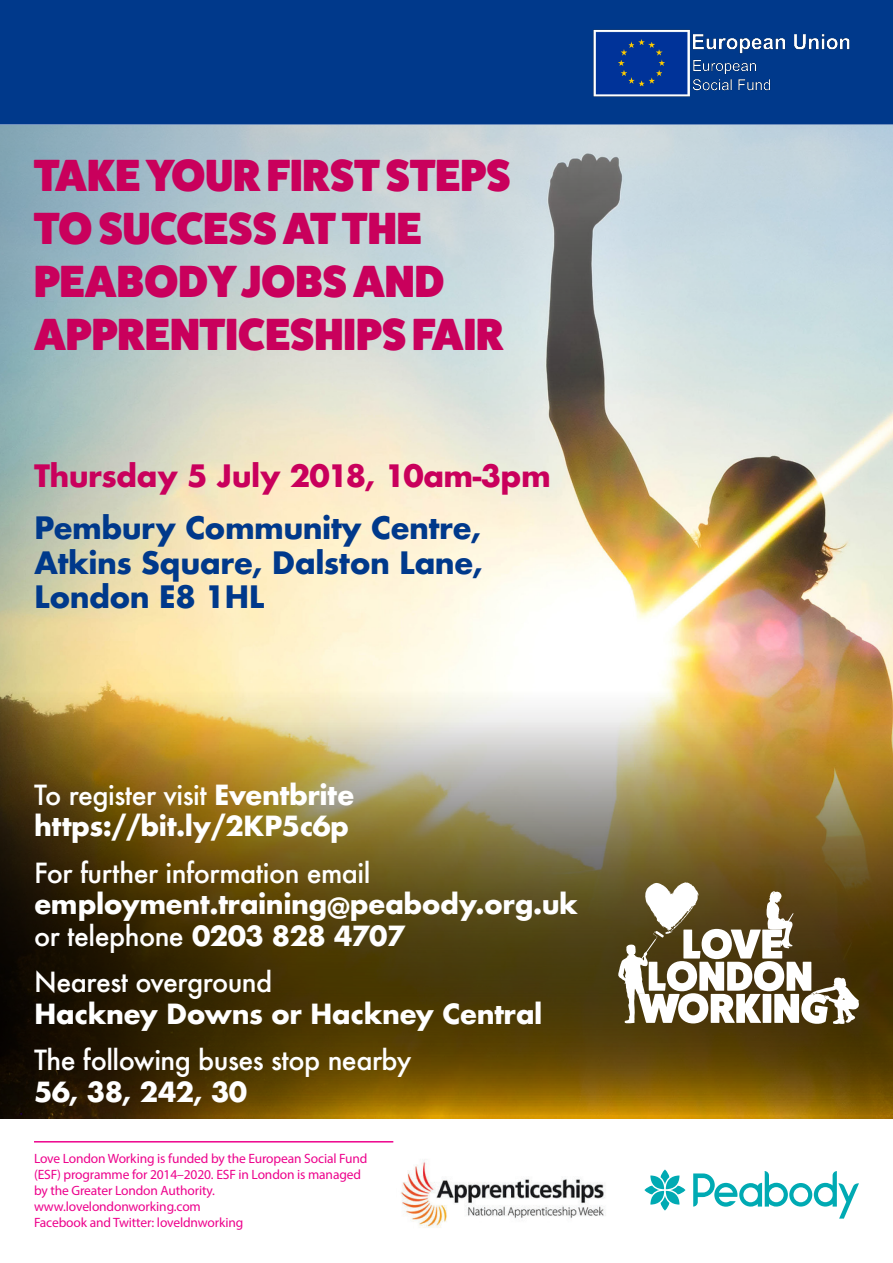
<style>
.page{position:relative;width:893px;height:1263px;background:#fff}
.page>*{position:absolute;margin:0;border:0;box-sizing:border-box;transform-origin:0 0}
.t1{font:45.15px "Fat Frank";color:#c9005c}
.t2{font:700 30px "Futura";letter-spacing:-.02em;color:#00398b}
.t3{font:700 30px "Futura";letter-spacing:-.02em;color:#c9005c}
.t4{font:700 27px/31.5px "Futura";letter-spacing:-.02em;color:#fff}
.t5{font:500 27px/31.5px "Futura";letter-spacing:-.02em;color:#fff}
.t6{font:13.5px/16.2px "Myriad Pro";letter-spacing:-.01em;color:#ed028c}
.s1{font-weight:700}
.s2{font-weight:500}
</style>
<div class="page">
<img style="left:0;top:552px;width:893px;height:139px">
<div style="left:0;top:0;width:893px;height:124px;background:#00398b"></div>
<img style="left:401px;top:1159px;width:205px;height:69px">
<hr style="left:34px;top:1141px;width:359px;height:1px;background:#ed028c">
<img style="left:594px;top:30px;width:256px;height:66px">
<svg style="left:693px;top:1171px;width:166px;height:47px"></svg>
<svg style="left:644px;top:1169px;width:41px;height:41px"></svg>
<svg style="left:0;top:691px;width:893px;height:32px"></svg>
<img style="left:0;top:723px;width:893px;height:395px">
<svg style="left:0;top:124px;width:893px;height:428px;background:#c3ccc6"></svg>
<svg style="left:618px;top:882px;width:241px;height:142px"></svg>
<p class="t1" style="left:34px;top:148px;width:478px">TAKE YOUR FIRST STEPS</p>
<p class="t1" style="left:34px;top:201px;width:389px">TO SUCCESS AT THE</p>
<p class="t1" style="left:34px;top:254px;width:412px">PEABODY JOBS AND</p>
<p class="t1" style="left:34px;top:307px;width:471px">APPRENTICESHIPS FAIR</p>
<p class="t3" style="left:34px;top:454px;width:518px">Thursday 5 July 2018, 10am-3pm</p>
<p class="t2" style="left:34px;top:506px;width:449px">Pembury Community Centre,</p>
<p class="t2" style="left:34px;top:541px;width:451px">Atkins Square, Dalston Lane,</p>
<p class="t2" style="left:34px;top:575px;width:232px">London E8 1HL</p>
<p class="t5" style="left:34px;top:779px;width:322px">To register visit <span class="s1">Eventbrite</span></p>
<p class="t4" style="left:34px;top:810px;width:317px">https://bit.ly/2KP5c6p</p>
<p class="t4" style="left:34px;top:857px;width:545px"><span class="s2">For further information email </span>employment.training@peabody.org.uk</p>
<p class="t5" style="left:34px;top:920px;width:373px">or telephone <span class="s1">0203 828 4707</span></p>
<p class="t4" style="left:34px;top:966px;width:510px"><span class="s2">Nearest overground<br></span>Hackney Downs or Hackney Central</p>
<p class="t5" style="left:34px;top:1044px;width:379px">The following buses stop nearby<br><span class="s1">56, 38, 242, 30</span></p>
<p class="t6" style="left:34px;top:1150px;width:335px">Love London Working is funded by the European Social Fund (ESF) programme for 2014–2020. ESF in London is managed by the Greater London Authority.</p>
<p class="t6" style="left:34px;top:1198px;width:168px">www.lovelondonworking.com</p>
<p class="t6" style="left:34px;top:1214px;width:211px">Facebook and Twitter: loveldnworking</p>
</div>
